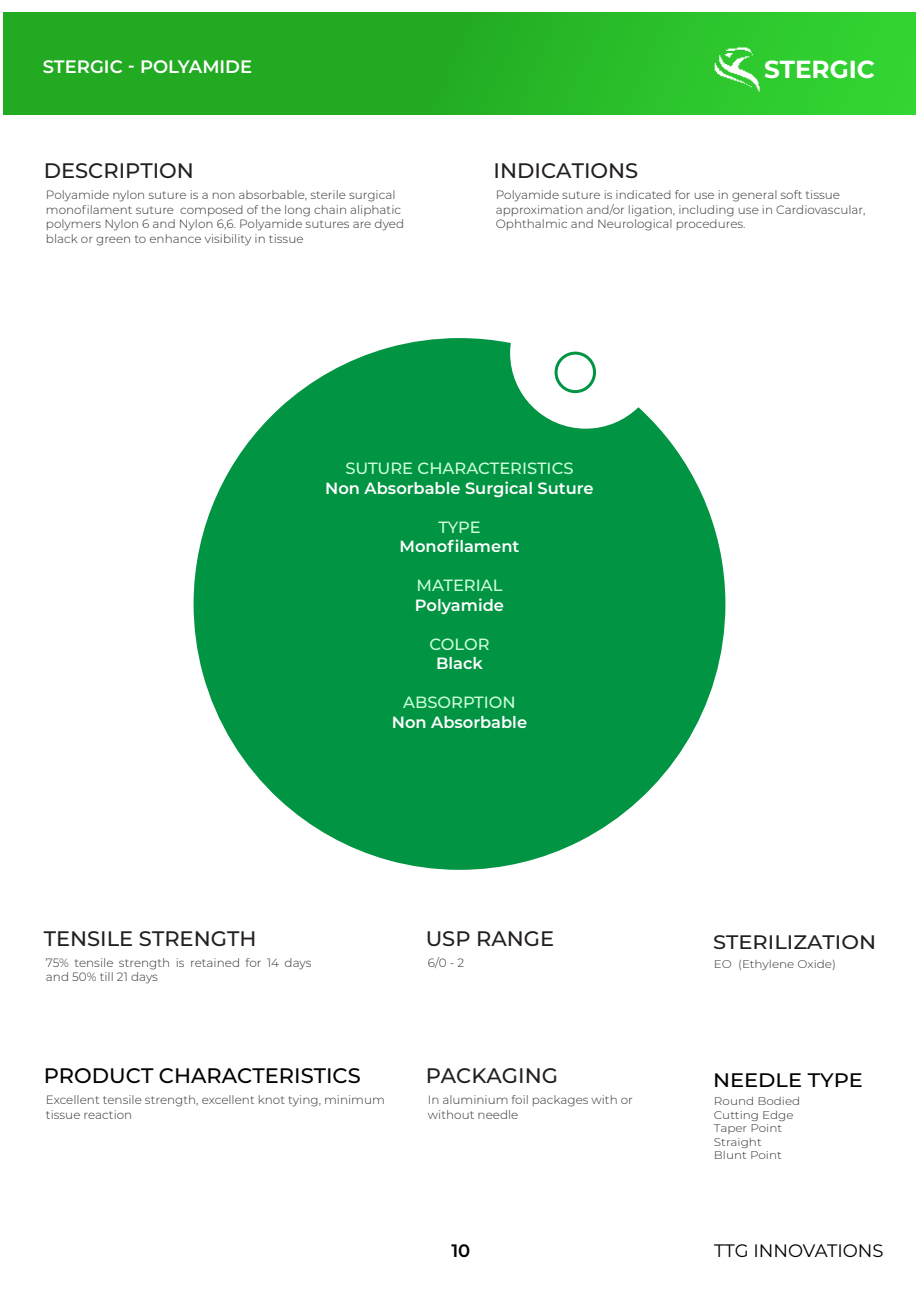
<style>
.page{position:relative;width:919px;height:1289px;background:#fff}
.page>*{position:absolute;margin:0;border:0;box-sizing:border-box;transform-origin:0 0}
.t1{font:700 24.75px "Montserrat";color:#fff}
.t2{font:500 21px "Montserrat";color:#231f20}
.t3{font:500 21px "Montserrat";color:#000}
.t4{font:500 19.5px "Montserrat";color:#231f20;scale:1.07 1}
.t5{font:500 19.5px "Montserrat";color:#000;scale:1.07 1}
.t6{font:600 18px "Montserrat";color:#fff}
.t7{font:18px "Montserrat";color:#000}
.t8{font:600 18px "Montserrat";color:#000}
.t9{font:600 16.2px "Montserrat";color:#fff}
.t10{font:500 16.2px "Montserrat";color:#ccffda}
.t11{font:300 12px/14.4px "Montserrat";color:#333}
.t12{font:300 11.1px/13.4px "Montserrat";color:#333;scale:1.07 1}
</style>
<div class="page">
<div style="left:4px;top:13px;width:911px;height:102px;background:linear-gradient(to right,#1e9f1e,#30ce30)"></div>
<svg style="left:193px;top:338px;width:532px;height:531px;fill:#009443"></svg>
<div style="left:554px;top:351px;width:42px;height:42px;border:3px solid #009443;border-radius:50%"></div>
<img style="left:708px;top:42px;width:54px;height:54px">
<h3 class="t6" style="left:43px;top:58px;width:211px">STERGIC - POLYAMIDE</h3>
<h2 class="t2" style="left:44px;top:160px;width:152px">DESCRIPTION</h2>
<h2 class="t2" style="left:493px;top:160px;width:146px">INDICATIONS</h2>
<h1 class="t1" style="left:764px;top:55px;width:112px">STERGIC</h1>
<p class="t11" style="left:46px;top:188px;width:359px">Polyamide nylon suture is a non absorbable, sterile surgical monofilament suture composed of the long chain aliphatic polymers Nylon 6 and Nylon 6,6. Polyamide sutures are dyed black or green to enhance visibility in tissue</p>
<p class="t11" style="left:496px;top:188px;width:371px">Polyamide suture is indicated for use in general soft tissue approximation and/or ligation, including use in Cardiovascular,<br>Ophthalmic and Neurological procedures.</p>
<h3 class="t10" style="left:345px;top:460px;width:229px">SUTURE CHARACTERISTICS</h3>
<h3 class="t9" style="left:325px;top:480px;width:270px">Non Absorbable Surgical Suture</h3>
<h3 class="t10" style="left:438px;top:519px;width:44px">TYPE</h3>
<h3 class="t9" style="left:399px;top:538px;width:121px">Monofilament</h3>
<h3 class="t10" style="left:416px;top:577px;width:87px">MATERIAL</h3>
<h3 class="t9" style="left:415px;top:597px;width:90px">Polyamide</h3>
<h3 class="t10" style="left:429px;top:636px;width:62px">COLOR</h3>
<h3 class="t9" style="left:436px;top:655px;width:48px">Black</h3>
<h3 class="t10" style="left:403px;top:694px;width:114px">ABSORPTION</h3>
<h3 class="t9" style="left:392px;top:714px;width:137px">Non Absorbable</h3>
<h2 class="t2" style="left:44px;top:927px;width:214px">TENSILE STRENGTH</h2>
<p class="t11" style="left:46px;top:955px;width:267px">75% tensile strength is retained for 14 days and 50% till 21 days</p>
<h2 class="t2" style="left:425px;top:927px;width:130px">USP RANGE</h2>
<p class="t11" style="left:428px;top:955px;width:38px">6/0 - 2</p>
<h3 class="t4" style="left:713px;top:932px;width:154px">STERILIZATION</h3>
<p class="t12" style="left:713px;top:957px;width:116px">EO (Ethylene Oxide)</p>
<h2 class="t2" style="left:425px;top:1065px;width:134px">PACKAGING</h2>
<h2 class="t3" style="left:44px;top:1065px;width:318px">PRODUCT CHARACTERISTICS</h2>
<h3 class="t5" style="left:713px;top:1070px;width:142px">NEEDLE TYPE</h3>
<p class="t11" style="left:46px;top:1093px;width:340px">Excellent tensile strength, excellent knot tying, minimum tissue reaction</p>
<p class="t11" style="left:428px;top:1093px;width:206px">In aluminium foil packages with or without needle</p>
<p class="t12" style="left:713px;top:1095px;width:82px">Round Bodied<br>Cutting Edge<br>Taper Point<br>Straight<br>Blunt Point</p>
<h3 class="t8" style="left:451px;top:1241px;width:20px">10</h3>
<h3 class="t7" style="left:714px;top:1241px;width:171px">TTG INNOVATIONS</h3>
</div>
